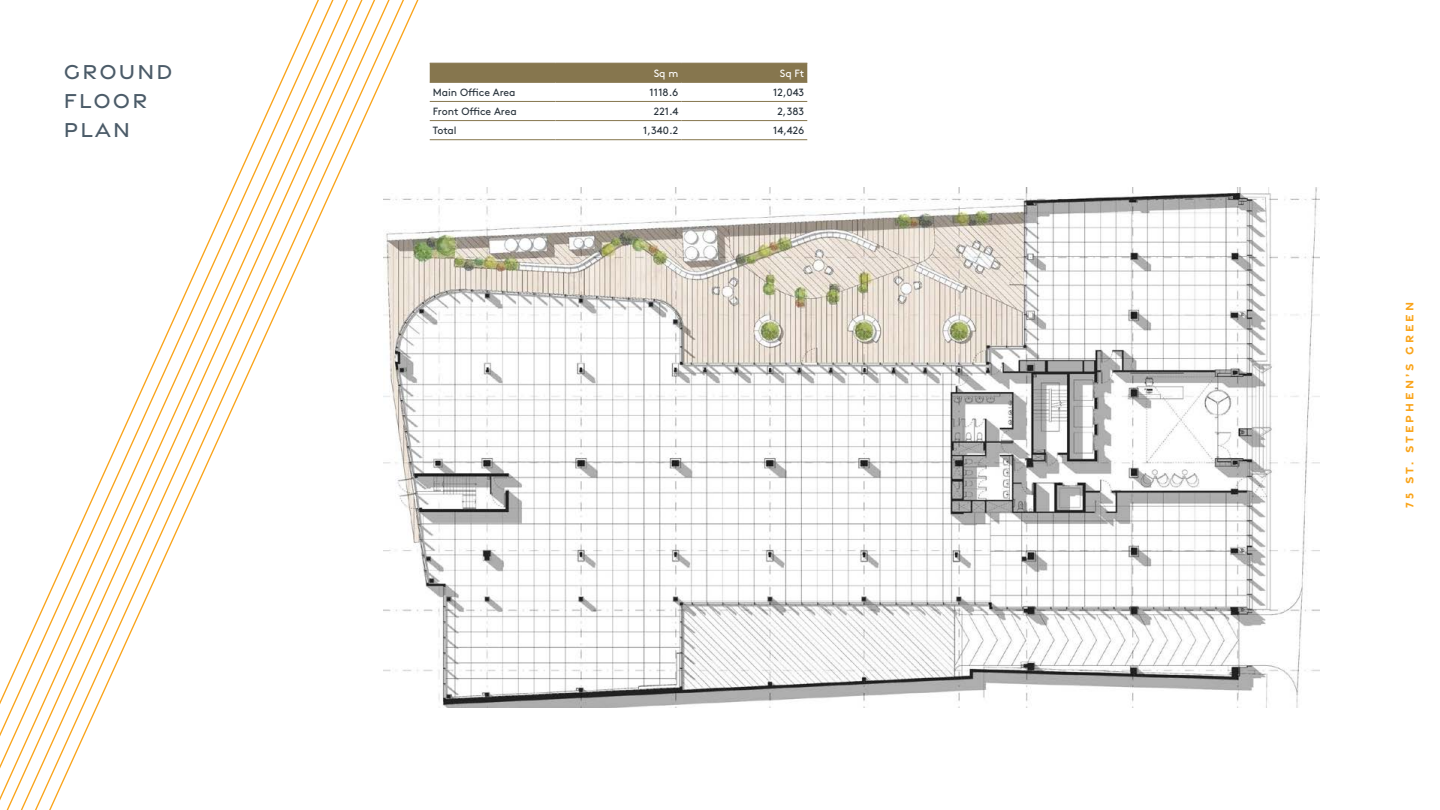
<style>
.page{position:relative;width:1440px;height:810px;background:#fff}
.page>*{position:absolute;margin:0;border:0;box-sizing:border-box;transform-origin:0 0}
.t1{font:500 21.75px/29.2px "Gravesend Sans";letter-spacing:.1em;color:#4b5b68}
.t2{font:700 11.7px "Gravesend Sans";letter-spacing:.25em;color:#faa41a}
.t3{font:10.5px "Brown Std";color:#29333c}
.t4{font:10.5px "Brown Std";color:#fff}
</style>
<div class="page">
<img style="left:522px;top:187px;width:796px;height:521px">
<div style="left:522px;top:64px;width:285px;height:18px;background:#86764e"></div>
<hr style="left:430px;top:63px;width:125px;height:1px;background:#86764e">
<hr style="left:555px;top:63px;width:126px;height:1px;background:#86764e">
<hr style="left:681px;top:63px;width:126px;height:1px;background:#86764e">
<hr style="left:430px;top:82px;width:125px;height:1px;background:#86764e">
<hr style="left:555px;top:82px;width:126px;height:1px;background:#86764e">
<hr style="left:681px;top:82px;width:126px;height:1px;background:#86764e">
<hr style="left:430px;top:101px;width:125px;height:1px;background:#86764e">
<hr style="left:555px;top:101px;width:126px;height:1px;background:#86764e">
<hr style="left:681px;top:101px;width:126px;height:1px;background:#86764e">
<hr style="left:430px;top:120px;width:125px;height:1px;background:#86764e">
<hr style="left:555px;top:120px;width:126px;height:1px;background:#86764e">
<hr style="left:681px;top:120px;width:126px;height:1px;background:#86764e">
<hr style="left:430px;top:140px;width:125px;height:1px;background:#86764e">
<hr style="left:555px;top:140px;width:126px;height:1px;background:#86764e">
<hr style="left:681px;top:140px;width:126px;height:1px;background:#86764e">
<svg style="left:493px;top:62px;width:20px;height:646px"></svg>
<svg style="left:473px;top:62px;width:20px;height:646px"></svg>
<svg style="left:0;top:0;width:473px;height:810px"></svg>
<h1 class="t1" style="left:64px;top:56px;width:110px">GROUND<br>FLOOR<br>PLAN</h1>
<p class="t4" style="left:653px;top:67px;width:26px">Sq m</p>
<p class="t4" style="left:779px;top:67px;width:26px">Sq Ft</p>
<p class="t3" style="left:433px;top:86px;width:84px">Main Office Area</p>
<p class="t3" style="left:649px;top:86px;width:31px">1118.6</p>
<p class="t3" style="left:773px;top:86px;width:32px">12,043</p>
<p class="t3" style="left:433px;top:105px;width:86px">Front Office Area</p>
<p class="t3" style="left:654px;top:105px;width:26px">221.4</p>
<p class="t3" style="left:777px;top:105px;width:28px">2,383</p>
<p class="t3" style="left:433px;top:124px;width:26px">Total</p>
<p class="t3" style="left:643px;top:124px;width:37px">1,340.2</p>
<p class="t3" style="left:773px;top:124px;width:32px">14,426</p>
<p class="t2" style="left:1401px;top:508px;width:207px;rotate:-90deg">75 ST. STEPHEN’S GREEN</p>
</div>
